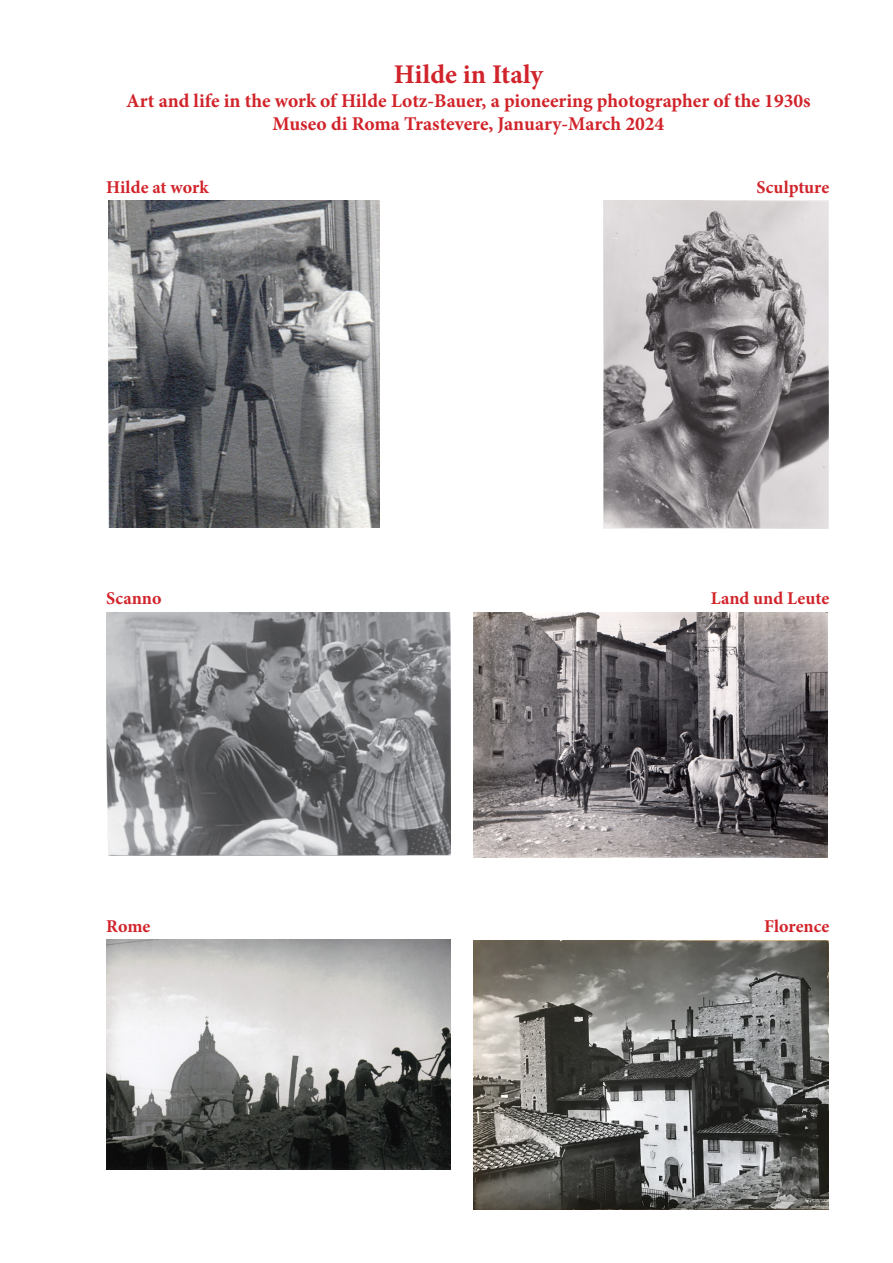
<style>
.page{position:relative;width:893px;height:1263px;background:#fff}
.page>*{position:absolute;margin:0;border:0;box-sizing:border-box;transform-origin:0 0}
.t1{font:700 27px "Minion Pro";color:#d1232a}
.t2{font:700 19.5px/23.4px "Minion Pro";color:#d1232a;text-align:center}
.t3{font:700 18px "Minion Pro";color:#d1232a}
</style>
<div class="page">
<img style="left:108px;top:201px;width:271px;height:326px">
<img style="left:604px;top:201px;width:224px;height:327px">
<img style="left:106px;top:612px;width:345px;height:244px">
<img style="left:474px;top:612px;width:354px;height:245px">
<img style="left:473px;top:940px;width:356px;height:270px">
<img style="left:106px;top:940px;width:345px;height:230px">
<p class="t1" style="left:394px;top:56px;width:151px">Hilde in Italy</p>
<p class="t2" style="left:126px;top:89px;width:686px">Art and life in the work of Hilde Lotz-Bauer, a pioneering photographer of the 1930s<br>Museo di Roma Trastevere, January-March 2024</p>
<p class="t3" style="left:106px;top:174px;width:104px">Hilde at work</p>
<p class="t3" style="left:757px;top:174px;width:74px">Sculpture</p>
<p class="t3" style="left:106px;top:586px;width:57px">Scanno</p>
<p class="t3" style="left:711px;top:586px;width:120px">Land und Leute</p>
<p class="t3" style="left:106px;top:913px;width:46px">Rome</p>
<p class="t3" style="left:764px;top:913px;width:67px">Florence</p>
</div>
